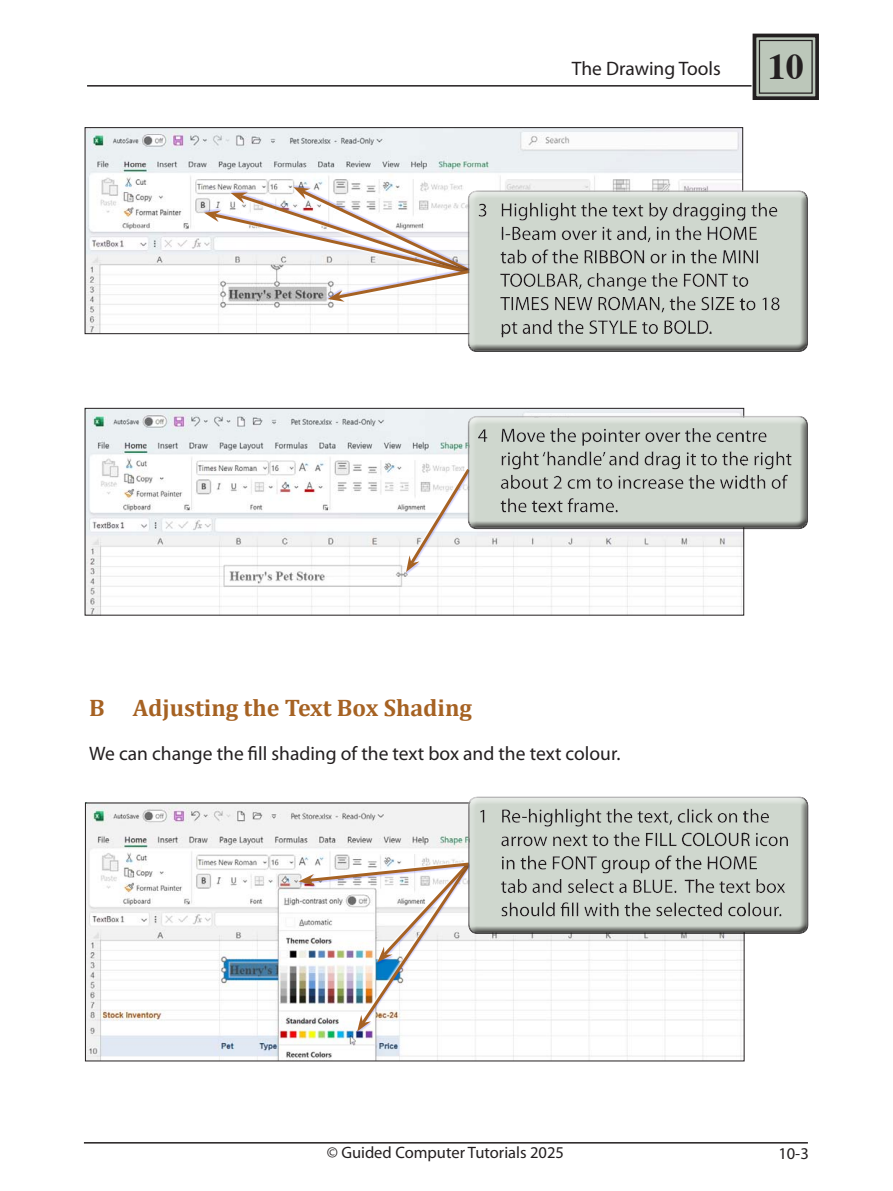
<style>
.page{position:relative;width:893px;height:1191px;background:#fff}
.page>*{position:absolute;margin:0;border:0;box-sizing:border-box;transform-origin:0 0}
.Index_section{font:700 36px "Times";color:#231f20}
.Sub-Head_point{font:700 24px "Cambria";color:#a66223}
.Paragraph{font:19.5px "Myriad Pro";color:#231f20}
.Body{font:19.5px "Myriad Pro";color:#231f20}
.Body-2{font:16.5px "Myriad Pro";color:#231f20}
</style>
<div class="page">
<hr style="left:84px;top:1142px;width:724px;height:1px;background:#231f20">
<hr style="left:87px;top:85px;width:665px;height:2px;background:#231f20">
<svg style="left:751px;top:33px;width:68px;height:67px;background:#9ba299"></svg>
<div style="left:759px;top:40px;width:54px;height:54px;border:1px solid #231f20"></div>
<img style="left:87px;top:129px;width:654px;height:203px">
<img style="left:87px;top:410px;width:655px;height:203px">
<div style="left:85px;top:408px;width:659px;height:207px;border:1px solid #231f20"></div>
<div style="left:404px;top:469px;width:68px;height:105px;background:#00f;opacity:.18"></div>
<div style="left:291px;top:185px;width:181px;height:87px;background:#00f;opacity:.18"></div>
<img style="left:87px;top:804px;width:655px;height:255px">
<svg style="left:406px;top:416px;width:393px;height:156px"></svg>
<div style="left:468px;top:415px;width:346px;height:114px;background:#231f20;opacity:.75"></div>
<img style="left:299px;top:860px;width:173px;height:171px">
<div style="left:468px;top:797px;width:343px;height:137px;background:#231f20;opacity:.75"></div>
<div style="left:326px;top:269px;width:146px;height:35px;background:#fff"></div>
<svg style="left:204px;top:187px;width:269px;height:115px"></svg>
<div style="left:468px;top:192px;width:340px;height:160px;background:#231f20;opacity:.75"></div>
<p class="Body" style="left:572px;top:57px;width:150px">The Drawing Tools</p>
<p class="Index_section" style="left:768px;top:33px;width:37px">10</p>
<p class="Sub-Head_point" style="left:89px;top:690px;width:384px">B Adjusting the Text Box Shading</p>
<p class="Paragraph" style="left:89px;top:742px;width:533px">We can change the fill shading of the text box and the text colour.</p>
<p class="Body-2" style="left:327px;top:1142px;width:239px">© Guided Computer Tutorials 2025</p>
<p class="Body-2" style="left:778px;top:1143px;width:32px">10-3</p>
</div>
